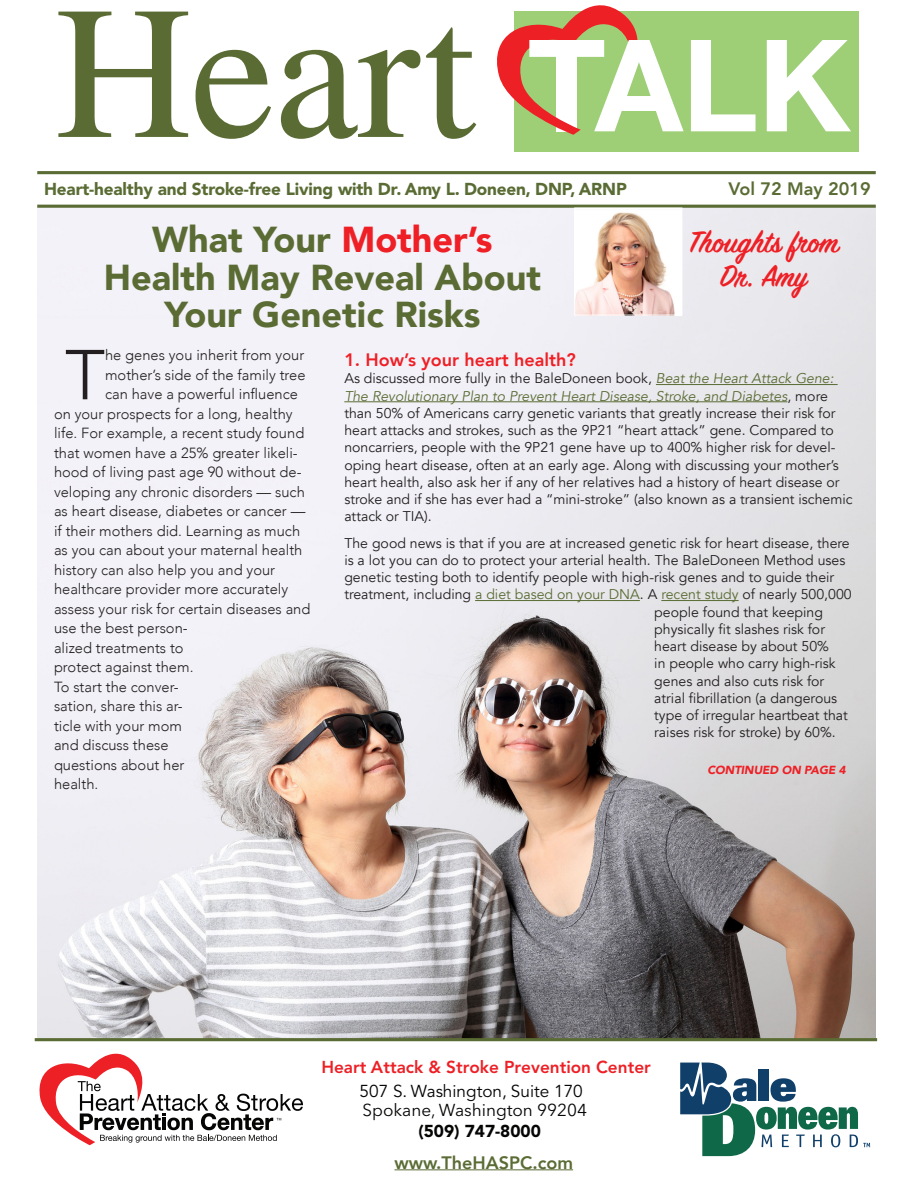
<style>
.page{position:relative;width:918px;height:1188px;background:#fff}
.page>*{position:absolute;margin:0;border:0;box-sizing:border-box;transform-origin:0 0}
.t1{font:300 69.75px "Avenir";color:#231f20}
.t2{font:900 36px/37.5px "Avenir";color:#5a6c34;text-align:center}
.t3{font:600 33.45px/33.8px "Sign Painter House Script";color:#ee2026;text-align:center}
.t4{font:800 18px "Avenir";color:#5a6c34}
.t5{font:800 18px "Avenir";color:#ee2026}
.t6{font:900 17.1px "Avenir";letter-spacing:-.01em;color:#5a6c34}
.t7{font:800 17.1px/23.4px "Avenir";color:#ed2026}
.t8{font:17.1px/21.9px "Avenir Next";color:#050504;text-align:center}
.t9{font:300 14.7px "Avenir";color:#231f20}
.t10{font:14.1px/17.2px "Avenir";color:#231f20}
.t11{font:italic 900 11.7px "Avenir";letter-spacing:-.01em;color:#ee2026}
.s1{color:#ee2026}
.s2{font-style:italic;color:#5a6c34}
.s3{color:#5a6c34}
.s4{font-weight:400;color:#050504}
.s5{font-family:"Avenir";font-weight:900}
</style>
<div class="page">
<img style="left:38px;top:208px;width:838px;height:830px">
<div style="left:514px;top:11px;width:345px;height:141px;background:#9ecf77"></div>
<svg style="left:691px;top:40px;width:65px;height:91px"></svg>
<svg style="left:767px;top:40px;width:84px;height:91px"></svg>
<svg style="left:497px;top:5px;width:187px;height:130px"></svg>
<svg style="left:58px;top:12px;width:130px;height:125px"></svg>
<svg style="left:196px;top:50px;width:75px;height:89px"></svg>
<svg style="left:281px;top:50px;width:139px;height:89px"></svg>
<svg style="left:426px;top:27px;width:50px;height:112px"></svg>
<hr style="left:37px;top:171px;width:839px;height:3px;background:#5a6c34">
<hr style="left:37px;top:205px;width:839px;height:3px;background:#5a6c34">
<hr style="left:35px;top:1038px;width:842px;height:3px;background:#5a6c34">
<svg style="left:39px;top:1053px;width:264px;height:92px"></svg>
<svg style="left:680px;top:1063px;width:190px;height:93px"></svg>
<hr style="left:394px;top:1169px;width:179px;height:1px;background:#5a6c34">
<img style="left:577px;top:210px;width:103px;height:103px">
<div style="left:575px;top:208px;width:107px;height:107px;border:1px solid #fff"></div>
<hr style="left:656px;top:384px;width:182px;height:1px;background:#5a6c34">
<hr style="left:344px;top:401px;width:443px;height:1px;background:#5a6c34">
<hr style="left:475px;top:600px;width:165px;height:1px;background:#5a6c34">
<hr style="left:661px;top:600px;width:78px;height:1px;background:#5a6c34">
<p class="t6" style="left:44px;top:174px;width:584px">Heart-healthy and Stroke-free Living with Dr. Amy L. Doneen, DNP, ARNP</p>
<p class="t2" style="left:104px;top:220px;width:439px">What Your <span class="s1">Mother’s<br></span>Health May Reveal About<br>Your Genetic Risks</p>
<p class="t4" style="left:728px;top:175px;width:144px">Vol 72 May 2019</p>
<p class="t3" style="left:689px;top:228px;width:153px">Thoughts from<br>Dr. Amy</p>
<p class="t1" style="left:65px;top:334px;width:42px">T</p>
<p class="t9" style="left:105px;top:347px;width:201px">he genes you inherit from your</p>
<p class="t9" style="left:105px;top:366px;width:202px">mother’s side of the family tree</p>
<p class="t9" style="left:105px;top:386px;width:194px">can have a powerful influence</p>
<p class="t9" style="left:54px;top:405px;width:240px">on your prospects for a long, healthy</p>
<p class="t9" style="left:54px;top:425px;width:252px">life. For example, a recent study found</p>
<p class="t9" style="left:54px;top:444px;width:245px">that women have a 25% greater likeli-</p>
<p class="t9" style="left:54px;top:464px;width:249px">hood of living past age 90 without de-</p>
<p class="t9" style="left:54px;top:483px;width:252px">veloping any chronic disorders — such</p>
<p class="t9" style="left:54px;top:503px;width:253px">as heart disease, diabetes or cancer —</p>
<p class="t9" style="left:54px;top:522px;width:248px">if their mothers did. Learning as much</p>
<p class="t9" style="left:54px;top:542px;width:250px">as you can about your maternal health</p>
<p class="t9" style="left:54px;top:561px;width:223px">history can also help you and your</p>
<p class="t9" style="left:54px;top:581px;width:236px">healthcare provider more accurately</p>
<p class="t9" style="left:54px;top:600px;width:258px">assess your risk for certain diseases and</p>
<p class="t9" style="left:54px;top:620px;width:135px">use the best person-</p>
<p class="t9" style="left:54px;top:639px;width:131px">alized treatments to</p>
<p class="t9" style="left:54px;top:659px;width:141px">protect against them.</p>
<p class="t9" style="left:54px;top:678px;width:126px">To start the conver-</p>
<p class="t9" style="left:54px;top:698px;width:130px">sation, share this ar-</p>
<p class="t9" style="left:54px;top:717px;width:130px">ticle with your mom</p>
<p class="t9" style="left:54px;top:737px;width:116px">and discuss these</p>
<p class="t9" style="left:54px;top:756px;width:132px">questions about her</p>
<p class="t9" style="left:54px;top:776px;width:46px">health.</p>
<p class="t5" style="left:344px;top:346px;width:233px">1. How’s your heart health?</p>
<p class="t10" style="left:344px;top:370px;width:510px">As discussed more fully in the BaleDoneen book, <span class="s2">Beat the Heart Attack Gene:<br>The Revolutionary Plan to Prevent Heart Disease, Stroke, and Diabetes</span>, more than 50% of Americans carry genetic variants that greatly increase their risk for heart attacks and strokes, such as the 9P21 “heart attack” gene. Compared to noncarriers, people with the 9P21 gene have up to 400% higher risk for devel&shy;oping heart disease, often at an early age. Along with discussing your mother’s heart health, also ask her if any of her relatives had a history of heart disease or stroke and if she has ever had a “mini-stroke” (also known as a transient ischemic attack or TIA).</p>
<p class="t10" style="left:344px;top:535px;width:507px">The good news is that if you are at increased genetic risk for heart disease, there</p>
<p class="t10" style="left:344px;top:552px;width:503px">is a lot you can do to protect your arterial health. The BaleDoneen Method uses</p>
<p class="t10" style="left:344px;top:569px;width:491px">genetic testing both to identify people with high-risk genes and to guide their</p>
<p class="t10" style="left:344px;top:586px;width:509px">treatment, including <span class="s3">a diet based on your DNA</span>. A <span class="s3">recent study</span> of nearly 500,000</p>
<p class="t10" style="left:654px;top:604px;width:170px">people found that keeping</p>
<p class="t10" style="left:654px;top:621px;width:172px">physically fit slashes risk for</p>
<p class="t10" style="left:654px;top:638px;width:176px">heart disease by about 50%</p>
<p class="t10" style="left:654px;top:655px;width:183px">in people who carry high-risk</p>
<p class="t10" style="left:654px;top:673px;width:171px">genes and also cuts risk for</p>
<p class="t10" style="left:654px;top:690px;width:184px">atrial fibrillation (a dangerous</p>
<p class="t10" style="left:654px;top:707px;width:195px">type of irregular heartbeat that</p>
<p class="t10" style="left:654px;top:724px;width:183px">raises risk for stroke) by 60%.</p>
<p class="t11" style="left:707px;top:760px;width:140px">CONTINUED ON PAGE 4</p>
<p class="t7" style="left:360px;top:1056px;width:293px;text-indent:-38px">Heart Attack &amp; Stroke Prevention Center<br><span class="s4">507 S. Washington, Suite 170</span></p>
<p class="t8" style="left:362px;top:1098px;width:226px">Spokane, Washington 99204 <span class="s5">(509) 747-8000</span></p>
<p class="t4" style="left:394px;top:1148px;width:180px">www.TheHASPC.com</p>
</div>
